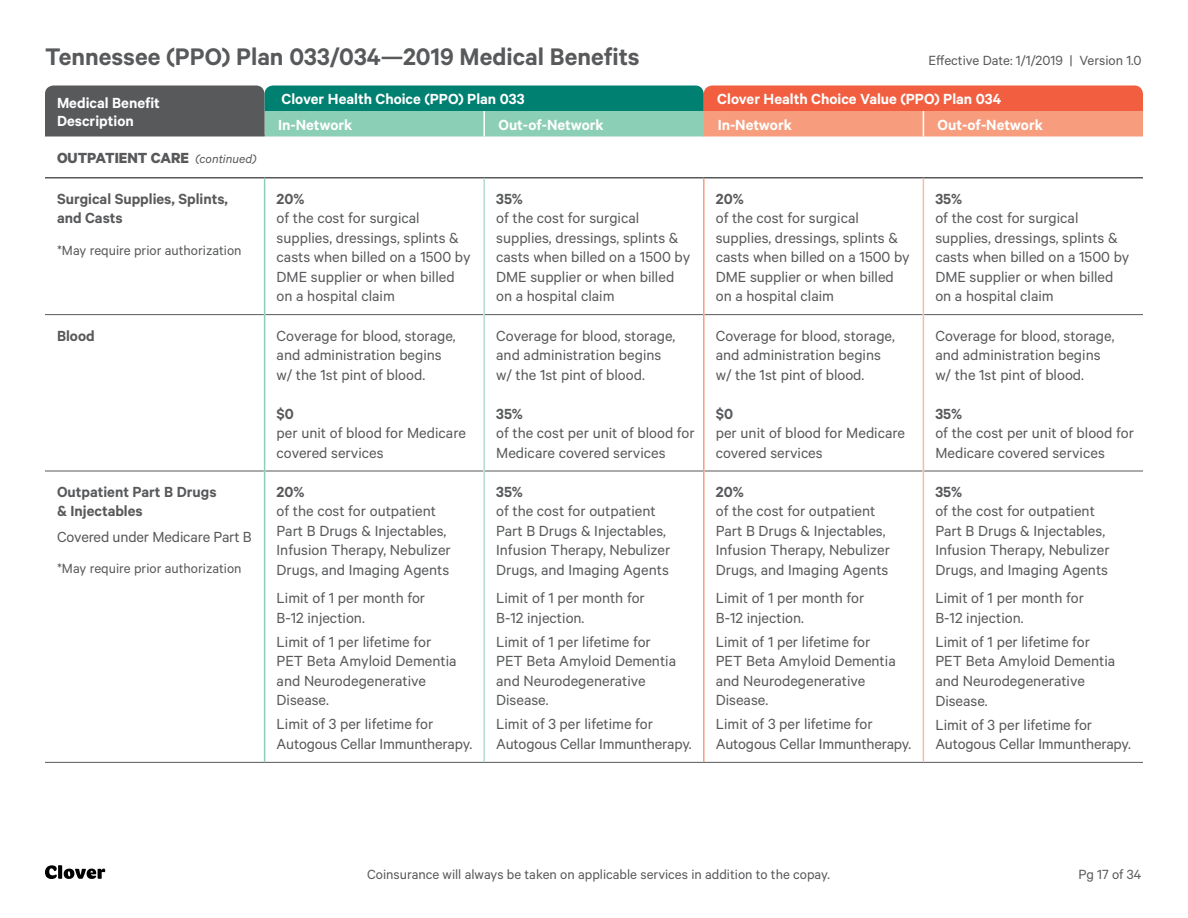
<style>
.page{position:relative;width:1188px;height:918px;background:#fff}
.page>*{position:absolute;margin:0;border:0;box-sizing:border-box;transform-origin:0 0}
.t1{font:600 27px "Calibre";color:#58595b}
.t2{font:16.5px/19.5px "Calibre";color:#58595b}
.t3{font:600 16.5px/18px "Calibre";color:#fff}
.t4{font:600 16.5px/19.5px "Calibre";color:#58595b}
.t5{font:700 16.5px "Calibre";color:#58595b}
.t6{font:15px "Calibre";color:#58595b}
.s1{font-weight:400;font-style:italic;font-size:13.5px}
</style>
<div class="page">
<svg style="left:45px;top:865px;width:60px;height:14px"></svg>
<hr style="left:45px;top:314px;width:219px;height:1px;background:#58595b">
<hr style="left:265px;top:314px;width:218px;height:1px;background:#58595b">
<hr style="left:485px;top:314px;width:218px;height:1px;background:#58595b">
<hr style="left:705px;top:314px;width:218px;height:1px;background:#58595b">
<hr style="left:924px;top:314px;width:219px;height:1px;background:#58595b">
<hr style="left:45px;top:177px;width:220px;height:1px;background:#58595b">
<hr style="left:265px;top:177px;width:219px;height:1px;background:#58595b">
<hr style="left:484px;top:177px;width:220px;height:1px;background:#58595b">
<hr style="left:704px;top:177px;width:219px;height:1px;background:#58595b">
<hr style="left:923px;top:177px;width:220px;height:1px;background:#58595b">
<hr style="left:45px;top:471px;width:219px;height:1px;background:#58595b">
<hr style="left:265px;top:471px;width:218px;height:1px;background:#58595b">
<hr style="left:485px;top:471px;width:218px;height:1px;background:#58595b">
<hr style="left:705px;top:471px;width:218px;height:1px;background:#58595b">
<hr style="left:924px;top:471px;width:219px;height:1px;background:#58595b">
<hr style="left:45px;top:762px;width:220px;height:1px;background:#58595b">
<hr style="left:265px;top:762px;width:219px;height:1px;background:#58595b">
<hr style="left:484px;top:762px;width:220px;height:1px;background:#58595b">
<hr style="left:704px;top:762px;width:219px;height:1px;background:#58595b">
<hr style="left:923px;top:762px;width:220px;height:1px;background:#58595b">
<hr style="left:703px;top:178px;width:2px;height:137px;background:#f79d7e">
<hr style="left:703px;top:315px;width:2px;height:156px;background:#f79d7e">
<hr style="left:703px;top:471px;width:2px;height:291px;background:#f79d7e">
<hr style="left:264px;top:178px;width:1px;height:137px;background:#8ccfb7">
<hr style="left:264px;top:315px;width:1px;height:156px;background:#8ccfb7">
<hr style="left:264px;top:471px;width:1px;height:291px;background:#8ccfb7">
<hr style="left:483px;top:178px;width:2px;height:137px;background:#b4dece">
<hr style="left:483px;top:315px;width:2px;height:156px;background:#b4dece">
<hr style="left:483px;top:471px;width:2px;height:291px;background:#b4dece">
<hr style="left:923px;top:178px;width:1px;height:137px;background:#fabba3">
<hr style="left:923px;top:315px;width:1px;height:156px;background:#fabba3">
<hr style="left:923px;top:471px;width:1px;height:291px;background:#fabba3">
<svg style="left:45px;top:86px;width:1098px;height:50px;background:#8f8773"></svg>
<h1 class="t1" style="left:45px;top:41px;width:596px">Tennessee (PPO) Plan 033/034—2019 Medical Benefits</h1>
<p class="t6" style="left:928px;top:52px;width:215px">Effective Date: 1/1/2019 | Version 1.0</p>
<p class="t3" style="left:57px;top:94px;width:104px">Medical Benefit<br>Description</p>
<p class="t3" style="left:282px;top:90px;width:245px">Clover Health Choice (PPO) Plan 033</p>
<p class="t3" style="left:717px;top:90px;width:285px">Clover Health Choice Value (PPO) Plan 034</p>
<p class="t3" style="left:278px;top:115px;width:76px">In-Network</p>
<p class="t3" style="left:498px;top:115px;width:107px">Out-of-Network</p>
<p class="t3" style="left:718px;top:115px;width:76px">In-Network</p>
<p class="t3" style="left:938px;top:115px;width:107px">Out-of-Network</p>
<p class="t5" style="left:57px;top:148px;width:201px">OUTPATIENT CARE <span class="s1">(continued)</span></p>
<p class="t4" style="left:57px;top:188px;width:173px">Surgical Supplies, Splints, and Casts</p>
<p class="t6" style="left:57px;top:241px;width:186px">*May require prior authorization</p>
<p class="t4" style="left:277px;top:188px;width:30px">20%</p>
<p class="t2" style="left:277px;top:208px;width:196px">of the cost for surgical supplies, dressings, splints &amp; casts when billed on a 1500 by<br>DME supplier or when billed on a hospital claim</p>
<p class="t4" style="left:57px;top:325px;width:39px">Blood</p>
<p class="t2" style="left:277px;top:325px;width:181px">Coverage for blood, storage, and administration begins w/ the 1st pint of blood.</p>
<p class="t4" style="left:277px;top:403px;width:19px">$0</p>
<p class="t2" style="left:277px;top:423px;width:191px">per unit of blood for Medicare covered services</p>
<p class="t4" style="left:57px;top:482px;width:161px">Outpatient Part B Drugs &amp; Injectables</p>
<p class="t2" style="left:57px;top:527px;width:196px">Covered under Medicare Part B</p>
<p class="t6" style="left:57px;top:560px;width:186px">*May require prior authorization</p>
<p class="t4" style="left:277px;top:482px;width:30px">20%</p>
<p class="t2" style="left:277px;top:501px;width:176px">of the cost for outpatient<br>Part B Drugs &amp; Injectables,<br>Infusion Therapy, Nebulizer<br>Drugs, and Imaging Agents</p>
<p class="t2" style="left:277px;top:588px;width:150px">Limit of 1 per month for<br>B-12 injection.</p>
<p class="t2" style="left:277px;top:631px;width:181px">Limit of 1 per lifetime for<br>PET Beta Amyloid Dementia and Neurodegenerative<br>Disease.</p>
<p class="t2" style="left:277px;top:714px;width:197px">Limit of 3 per lifetime for<br>Autogous Cellar Immuntherapy.</p>
<p class="t4" style="left:496px;top:188px;width:28px">35%</p>
<p class="t2" style="left:496px;top:208px;width:196px">of the cost for surgical supplies, dressings, splints &amp; casts when billed on a 1500 by<br>DME supplier or when billed on a hospital claim</p>
<p class="t2" style="left:496px;top:325px;width:181px">Coverage for blood, storage, and administration begins w/ the 1st pint of blood.</p>
<p class="t4" style="left:496px;top:403px;width:28px">35%</p>
<p class="t2" style="left:496px;top:423px;width:200px">of the cost per unit of blood for<br>Medicare covered services</p>
<p class="t4" style="left:496px;top:482px;width:28px">35%</p>
<p class="t2" style="left:496px;top:501px;width:176px">of the cost for outpatient<br>Part B Drugs &amp; Injectables,<br>Infusion Therapy, Nebulizer<br>Drugs, and Imaging Agents</p>
<p class="t2" style="left:496px;top:588px;width:150px">Limit of 1 per month for<br>B-12 injection.</p>
<p class="t2" style="left:496px;top:631px;width:181px">Limit of 1 per lifetime for<br>PET Beta Amyloid Dementia and Neurodegenerative<br>Disease.</p>
<p class="t2" style="left:496px;top:714px;width:197px">Limit of 3 per lifetime for<br>Autogous Cellar Immuntherapy.</p>
<p class="t4" style="left:716px;top:188px;width:30px">20%</p>
<p class="t2" style="left:716px;top:208px;width:196px">of the cost for surgical supplies, dressings, splints &amp; casts when billed on a 1500 by<br>DME supplier or when billed on a hospital claim</p>
<p class="t2" style="left:716px;top:325px;width:181px">Coverage for blood, storage, and administration begins w/ the 1st pint of blood.</p>
<p class="t4" style="left:716px;top:403px;width:19px">$0</p>
<p class="t2" style="left:716px;top:423px;width:191px">per unit of blood for Medicare covered services</p>
<p class="t4" style="left:716px;top:482px;width:30px">20%</p>
<p class="t2" style="left:716px;top:501px;width:176px">of the cost for outpatient<br>Part B Drugs &amp; Injectables,<br>Infusion Therapy, Nebulizer<br>Drugs, and Imaging Agents</p>
<p class="t2" style="left:716px;top:588px;width:150px">Limit of 1 per month for<br>B-12 injection.</p>
<p class="t2" style="left:716px;top:631px;width:181px">Limit of 1 per lifetime for<br>PET Beta Amyloid Dementia and Neurodegenerative<br>Disease.</p>
<p class="t2" style="left:716px;top:714px;width:197px">Limit of 3 per lifetime for<br>Autogous Cellar Immuntherapy.</p>
<p class="t4" style="left:935px;top:188px;width:28px">35%</p>
<p class="t2" style="left:935px;top:208px;width:196px">of the cost for surgical supplies, dressings, splints &amp; casts when billed on a 1500 by<br>DME supplier or when billed on a hospital claim</p>
<p class="t2" style="left:935px;top:325px;width:181px">Coverage for blood, storage, and administration begins w/ the 1st pint of blood.</p>
<p class="t4" style="left:935px;top:403px;width:28px">35%</p>
<p class="t2" style="left:935px;top:423px;width:200px">of the cost per unit of blood for<br>Medicare covered services</p>
<p class="t4" style="left:935px;top:482px;width:28px">35%</p>
<p class="t2" style="left:935px;top:501px;width:176px">of the cost for outpatient<br>Part B Drugs &amp; Injectables,<br>Infusion Therapy, Nebulizer<br>Drugs, and Imaging Agents</p>
<p class="t2" style="left:935px;top:588px;width:150px">Limit of 1 per month for<br>B-12 injection.</p>
<p class="t2" style="left:935px;top:632px;width:181px">Limit of 1 per lifetime for<br>PET Beta Amyloid Dementia and Neurodegenerative<br>Disease.</p>
<p class="t2" style="left:935px;top:714px;width:197px">Limit of 3 per lifetime for<br>Autogous Cellar Immuntherapy.</p>
<p class="t6" style="left:367px;top:866px;width:464px">Coinsurance will always be taken on applicable services in addition to the copay.</p>
<p class="t6" style="left:1079px;top:866px;width:64px">Pg 17 of 34</p>
</div>
